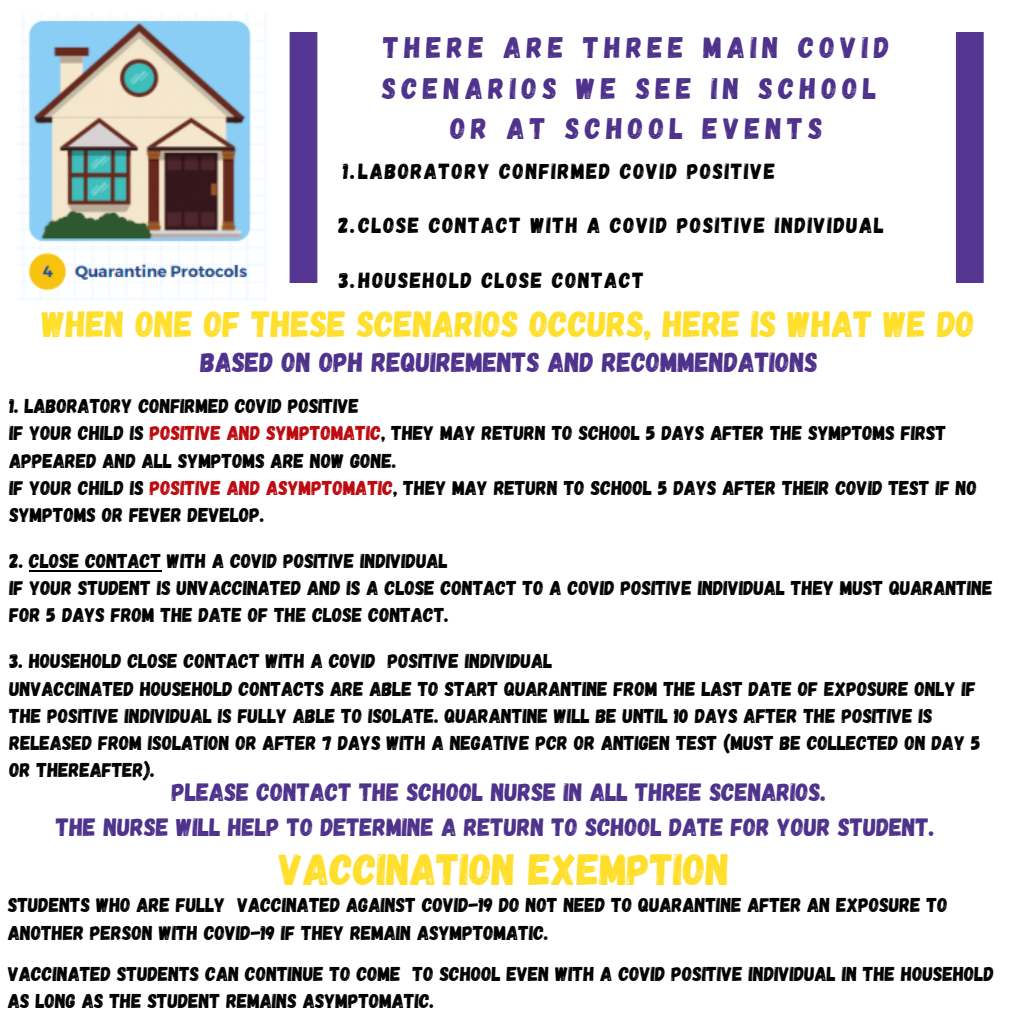
<style>
.page{position:relative;width:1013px;height:1013px;background:#fff}
.page>*{position:absolute;margin:0;border:0;box-sizing:border-box;transform-origin:0 0}
.t1{font:43.75px "Gagalin";color:#ffdf2b}
.t2{font:36.38px "Gagalin";color:#ffdf2b}
.t3{font:29.62px/40.2px "Gagalin";letter-spacing:.18em;color:#4d318b}
.t4{font:27.5px "Gagalin";color:#4d318b}
.t5{font:25px "Gagalin";color:#4d318b}
.t6{font:21.88px "Gagalin";letter-spacing:.07em;color:#000}
.t7{font:20px/27.2px "Gagalin";color:#000}
.s1{color:#bc0a0f}
</style>
<div class="page">
<img style="left:18px;top:14px;width:248px;height:287px">
<svg style="left:289px;top:33px;width:694px;height:249px"></svg>
<hr style="left:29px;top:570px;width:132px;height:1px;background:#000">
<p class="t3" style="left:382px;top:26px;width:508px">THERE ARE THREE MAIN COVID<br>SCENARIOS WE SEE IN SCHOOL</p>
<p class="t3" style="left:450px;top:107px;width:373px">OR AT SCHOOL EVENTS</p>
<p class="t6" style="left:343px;top:157px;width:433px">1.LABORATORY CONFIRMED COVID POSITIVE</p>
<p class="t6" style="left:338px;top:211px;width:547px">2.CLOSE CONTACT WITH A COVID POSITIVE INDIVIDUAL</p>
<p class="t6" style="left:339px;top:266px;width:307px">3.HOUSEHOLD CLOSE CONTACT</p>
<p class="t2" style="left:42px;top:300px;width:934px">WHEN ONE OF THESE SCENARIOS OCCURS, HERE IS WHAT WE DO</p>
<p class="t4" style="left:201px;top:344px;width:619px">BASED ON OPH REQUIREMENTS AND RECOMMENDATIONS</p>
<p class="t7" style="left:10px;top:391px;width:351px">1. LABORATORY CONFIRMED COVID POSITIVE</p>
<p class="t7" style="left:10px;top:419px;width:938px">IF YOUR CHILD IS <span class="s1">POSITIVE AND SYMPTOMATIC</span>, THEY MAY RETURN TO SCHOOL 5 DAYS AFTER THE SYMPTOMS FIRST<br>APPEARED AND ALL SYMPTOMS ARE NOW GONE.</p>
<p class="t7" style="left:10px;top:473px;width:969px">IF YOUR CHILD IS <span class="s1">POSITIVE AND ASYMPTOMATIC</span>, THEY MAY RETURN TO SCHOOL 5 DAYS AFTER THEIR COVID TEST IF NO<br>SYMPTOMS OR FEVER DEVELOP.</p>
<p class="t7" style="left:10px;top:546px;width:440px">2. CLOSE CONTACT WITH A COVID POSITIVE INDIVIDUAL</p>
<p class="t7" style="left:10px;top:573px;width:984px">IF YOUR STUDENT IS UNVACCINATED AND IS A CLOSE CONTACT TO A COVID POSITIVE INDIVIDUAL THEY MUST QUARANTINE<br>FOR 5 DAYS FROM THE DATE OF THE CLOSE CONTACT.</p>
<p class="t7" style="left:10px;top:646px;width:544px">3. HOUSEHOLD CLOSE CONTACT WITH A COVID POSITIVE INDIVIDUAL</p>
<p class="t7" style="left:10px;top:674px;width:972px">UNVACCINATED HOUSEHOLD CONTACTS ARE ABLE TO START QUARANTINE FROM THE LAST DATE OF EXPOSURE ONLY IF THE POSITIVE INDIVIDUAL IS FULLY ABLE TO ISOLATE. QUARANTINE WILL BE UNTIL 10 DAYS AFTER THE POSITIVE IS RELEASED FROM ISOLATION OR AFTER 7 DAYS WITH A NEGATIVE PCR OR ANTIGEN TEST (MUST BE COLLECTED ON DAY 5<br>OR THEREAFTER).</p>
<p class="t5" style="left:172px;top:775px;width:655px">PLEASE CONTACT THE SCHOOL NURSE IN ALL THREE SCENARIOS.</p>
<p class="t5" style="left:56px;top:810px;width:879px">THE NURSE WILL HELP TO DETERMINE A RETURN TO SCHOOL DATE FOR YOUR STUDENT.</p>
<p class="t1" style="left:279px;top:841px;width:452px">VACCINATION EXEMPTION</p>
<p class="t7" style="left:8px;top:890px;width:941px">STUDENTS WHO ARE FULLY VACCINATED AGAINST COVID-19 DO NOT NEED TO QUARANTINE AFTER AN EXPOSURE TO<br>ANOTHER PERSON WITH COVID-19 IF THEY REMAIN ASYMPTOMATIC.</p>
<p class="t7" style="left:8px;top:958px;width:987px">VACCINATED STUDENTS CAN CONTINUE TO COME TO SCHOOL EVEN WITH A COVID POSITIVE INDIVIDUAL IN THE HOUSEHOLD<br>AS LONG AS THE STUDENT REMAINS ASYMPTOMATIC.</p>
</div>
